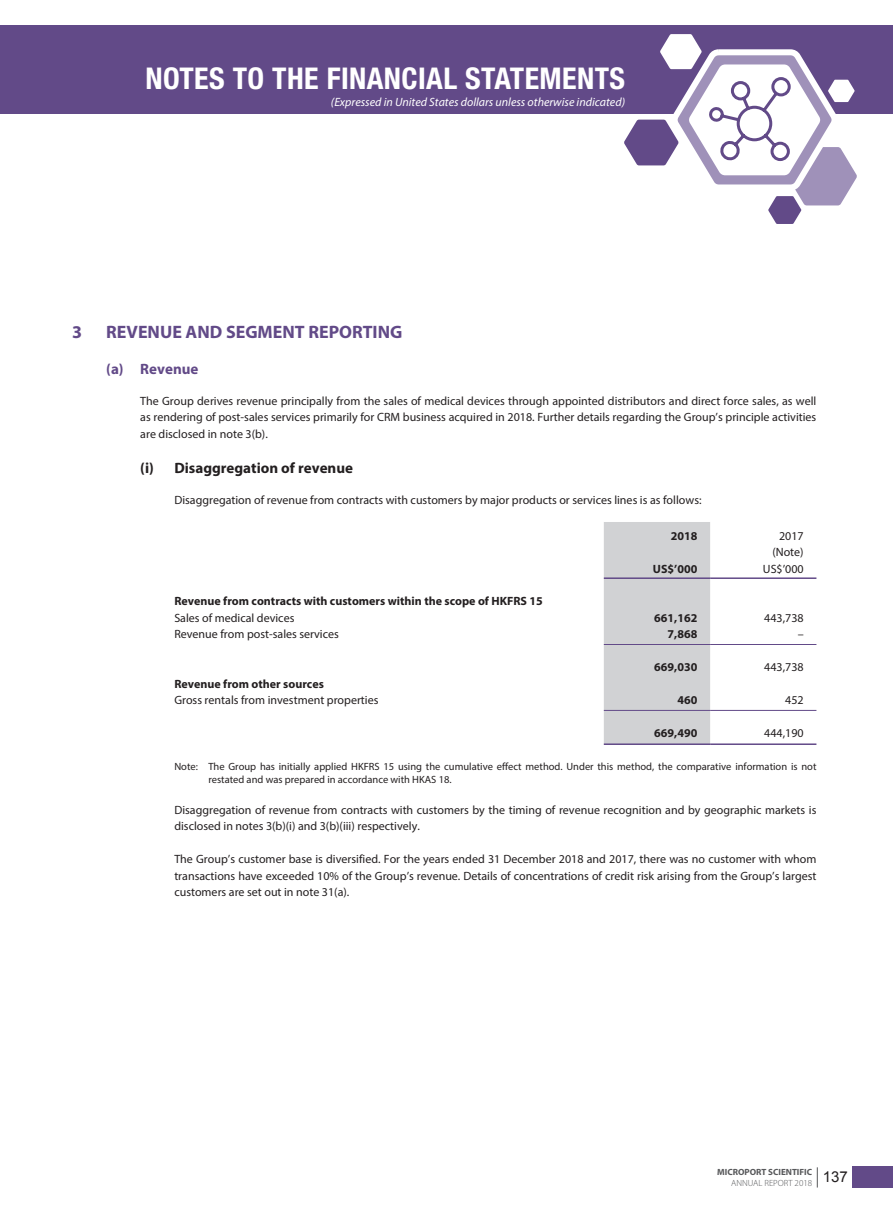
<style>
.page{position:relative;width:893px;height:1212px;background:#fff}
.page>*{position:absolute;margin:0;border:0;box-sizing:border-box;transform-origin:0 0}
.t1{font:700 condensed 30px "Helvetica Neue LT Std";letter-spacing:.015em;color:#fff}
.t2{font:700 18px "Myriad Pro";color:#624a88}
.t3{font:700 15px "Myriad Pro";color:#231f20}
.t4{font:700 15px "Myriad Pro";color:#624a88}
.t5{font:15px "Arial";color:#231f20}
.t6{font:12px/16.5px "Myriad Pro";color:#231f20;text-align:justify}
.t7{font:700 12px "Myriad Pro";color:#231f20}
.t8{font:italic 12px "Myriad Pro";color:#fff}
.t9{font:10.5px/12.8px "Myriad Pro";color:#231f20}
.t10{font:700 9px "Myriad Pro";color:#57585a}
.t11{font:300 9px "Myriad Pro";color:#57585a}
</style>
<div class="page">
<div style="left:0;top:26px;width:893px;height:88px;background:#624a88"></div>
<svg style="left:817px;top:1167px;width:1px;height:20px"></svg>
<div style="left:852px;top:1166px;width:41px;height:21px;background:#624a88"></div>
<svg style="left:624px;top:34px;width:233px;height:190px"></svg>
<div style="left:604px;top:522px;width:106px;height:221px;background:#d1d2d4"></div>
<hr style="left:604px;top:577px;width:106px;height:2px;background:#624a88">
<hr style="left:710px;top:577px;width:106px;height:2px;background:#624a88">
<hr style="left:604px;top:644px;width:106px;height:1px;background:#624a88">
<hr style="left:710px;top:644px;width:106px;height:1px;background:#624a88">
<hr style="left:604px;top:710px;width:106px;height:1px;background:#624a88">
<hr style="left:710px;top:710px;width:106px;height:1px;background:#624a88">
<hr style="left:604px;top:743px;width:106px;height:2px;background:#624a88">
<hr style="left:710px;top:743px;width:106px;height:2px;background:#624a88">
<h1 class="t1" style="left:145px;top:60px;width:481px">NOTES TO THE FINANCIAL STATEMENTS</h1>
<p class="t8" style="left:331px;top:94px;width:296px">(Expressed in United States dollars unless otherwise indicated)</p>
<h2 class="t2" style="left:72px;top:320px;width:330px">3 Revenue and segment reporting</h2>
<p class="t4" style="left:106px;top:359px;width:94px">(a) Revenue</p>
<p class="t6" style="left:140px;top:392px;width:678px">The Group derives revenue principally from the sales of medical devices through appointed distributors and direct force sales, as well as rendering of post-sales services primarily for CRM business acquired in 2018. Further details regarding the Group’s principle activities are disclosed in note 3(b).</p>
<p class="t3" style="left:140px;top:458px;width:214px">(i) Disaggregation of revenue</p>
<p class="t6" style="left:174px;top:491px;width:529px">Disaggregation of revenue from contracts with customers by major products or services lines is as follows:</p>
<p class="t7" style="left:671px;top:528px;width:28px">2018</p>
<p class="t6" style="left:772px;top:527px;width:33px;text-align:center">2017 (Note)</p>
<p class="t7" style="left:653px;top:561px;width:46px">US$’000</p>
<p class="t6" style="left:763px;top:560px;width:42px">US$’000</p>
<p class="t7" style="left:174px;top:593px;width:370px">Revenue from contracts with customers within the scope of HKFRS 15</p>
<p class="t6" style="left:174px;top:609px;width:122px">Sales of medical devices</p>
<p class="t7" style="left:654px;top:610px;width:45px">661,162</p>
<p class="t6" style="left:764px;top:609px;width:41px">443,738</p>
<p class="t6" style="left:174px;top:626px;width:166px">Revenue from post-sales services</p>
<p class="t7" style="left:668px;top:626px;width:31px">7,868</p>
<p class="t6" style="left:798px;top:626px;width:7px">–</p>
<p class="t7" style="left:654px;top:659px;width:45px">669,030</p>
<p class="t6" style="left:764px;top:659px;width:41px">443,738</p>
<p class="t7" style="left:174px;top:676px;width:151px">Revenue from other sources</p>
<p class="t6" style="left:174px;top:692px;width:206px">Gross rentals from investment properties</p>
<p class="t7" style="left:677px;top:692px;width:21px">460</p>
<p class="t6" style="left:785px;top:692px;width:20px">452</p>
<p class="t7" style="left:654px;top:725px;width:45px">669,490</p>
<p class="t6" style="left:764px;top:725px;width:41px">444,190</p>
<p class="t9" style="left:208px;top:760px;width:610px;text-indent:-34px">Note: The Group has initially applied HKFRS 15 using the cumulative effect method. Under this method, the comparative information is not restated and was prepared in accordance with HKAS 18.</p>
<p class="t6" style="left:174px;top:801px;width:644px">Disaggregation of revenue from contracts with customers by the timing of revenue recognition and by geographic markets is disclosed in notes 3(b)(i) and 3(b)(iii) respectively.</p>
<p class="t6" style="left:174px;top:850px;width:644px">The Group’s customer base is diversified. For the years ended 31 December 2018 and 2017, there was no customer with whom transactions have exceeded 10% of the Group’s revenue. Details of concentrations of credit risk arising from the Group’s largest customers are set out in note 31(a).</p>
<p class="t10" style="left:717px;top:1166px;width:97px">Microport Scientific</p>
<p class="t11" style="left:731px;top:1177px;width:83px">ANNUAL REPORT 2018</p>
<p class="t5" style="left:823px;top:1167px;width:27px">137</p>
</div>
